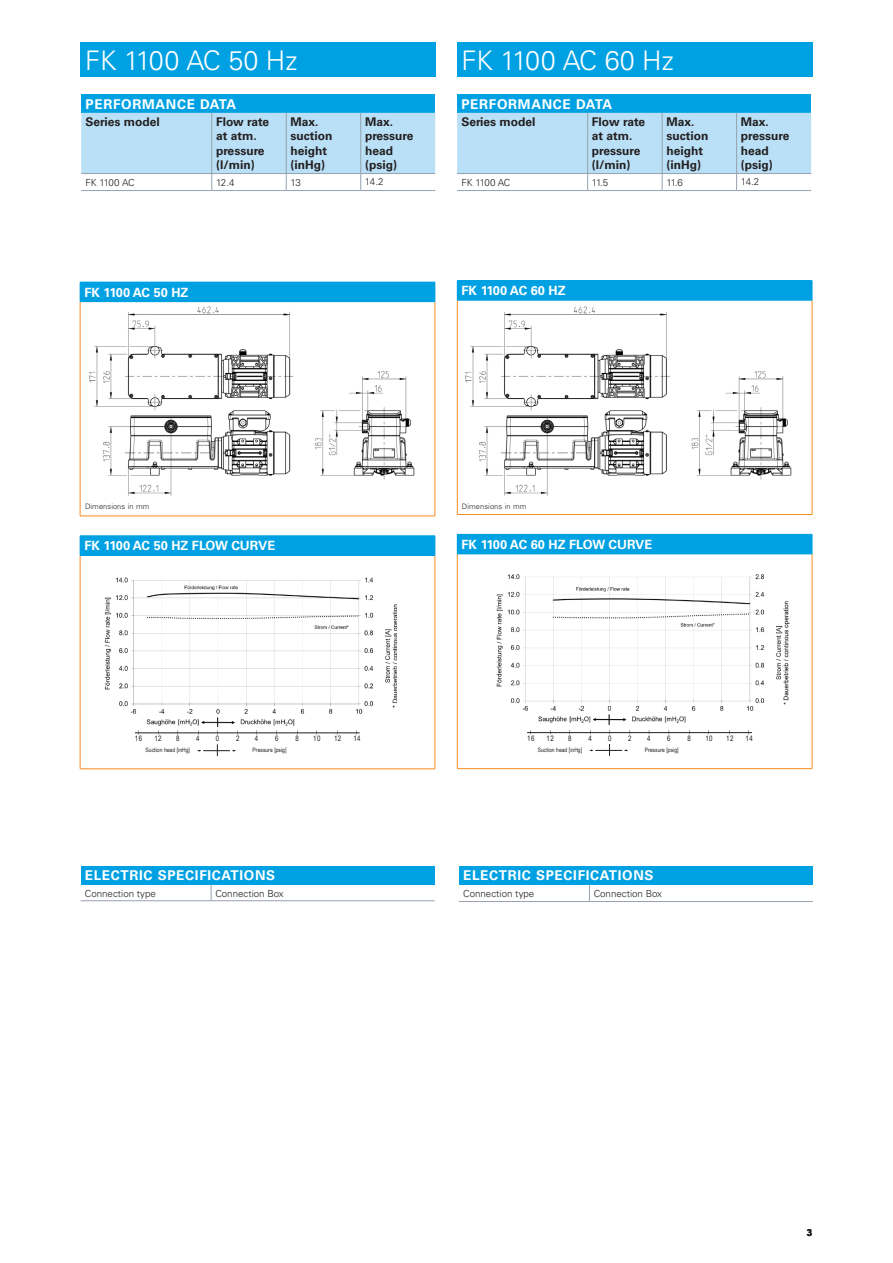
<style>
.page{position:relative;width:893px;height:1263px;background:#fff}
.page>*{position:absolute;margin:0;border:0;box-sizing:border-box;transform-origin:0 0}
.t1{font:300 27px "Univers";color:#fff}
.t2{font:700 13.5px "Univers";letter-spacing:.05em;color:#fff}
.t3{font:700 12.75px "Univers";color:#fff}
.t4{font:700 12px/14.4px "Univers";color:#231f20}
.t5{font:300 9.75px "Univers";color:#231f20}
.t6{font:700 9.75px "Arial";color:#231f20}
.t7{font:7.5px "Arial Narrow";letter-spacing:.06em;color:#231f20}
.t8{font:300 7.5px "Univers";letter-spacing:.01em;color:#231f20}
.t9{font:6px "Arial Narrow";letter-spacing:.01em;color:#231f20}
</style>
<div class="page">
<div style="left:81px;top:43px;width:355px;height:34px;background:#00a1e3"></div>
<div style="left:457px;top:43px;width:355px;height:34px;background:#00a1e3"></div>
<div style="left:80px;top:282px;width:355px;height:20px;background:#00a1e3"></div>
<hr style="left:80px;top:302px;width:1px;height:214px;background:#f68b1f">
<hr style="left:435px;top:302px;width:1px;height:214px;background:#f68b1f">
<hr style="left:80px;top:516px;width:355px;height:1px;background:#f68b1f">
<svg style="left:435px;top:282px;width:1px;height:19px"></svg>
<div style="left:80px;top:536px;width:355px;height:19px;background:#00a1e3"></div>
<hr style="left:80px;top:555px;width:1px;height:214px;background:#f68b1f">
<hr style="left:435px;top:555px;width:1px;height:214px;background:#f68b1f">
<hr style="left:80px;top:768px;width:355px;height:1px;background:#f68b1f">
<hr style="left:80px;top:535px;width:355px;height:1px;background:#00a1e3">
<svg style="left:435px;top:536px;width:1px;height:19px"></svg>
<hr style="left:80px;top:555px;width:355px;height:1px;background:#00a1e3">
<div style="left:81px;top:94px;width:354px;height:19px;background:#00a1e3"></div>
<hr style="left:81px;top:190px;width:131px;height:1px;background:#95a2b0">
<hr style="left:212px;top:190px;width:74px;height:1px;background:#95a2b0">
<hr style="left:286px;top:190px;width:75px;height:1px;background:#95a2b0">
<hr style="left:361px;top:190px;width:74px;height:1px;background:#95a2b0">
<svg style="left:81px;top:113px;width:354px;height:77px"></svg>
<div style="left:457px;top:281px;width:355px;height:19px;background:#00a1e3"></div>
<hr style="left:457px;top:300px;width:1px;height:214px;background:#f68b1f">
<hr style="left:812px;top:300px;width:1px;height:214px;background:#f68b1f">
<hr style="left:457px;top:514px;width:355px;height:1px;background:#f68b1f">
<hr style="left:457px;top:280px;width:355px;height:1px;background:#00a1e3">
<svg style="left:812px;top:281px;width:1px;height:19px"></svg>
<hr style="left:457px;top:300px;width:355px;height:1px;background:#00a1e3">
<div style="left:457px;top:534px;width:355px;height:20px;background:#00a1e3"></div>
<hr style="left:457px;top:554px;width:1px;height:214px;background:#f68b1f">
<hr style="left:812px;top:554px;width:1px;height:214px;background:#f68b1f">
<hr style="left:457px;top:768px;width:355px;height:1px;background:#f68b1f">
<svg style="left:812px;top:535px;width:1px;height:19px"></svg>
<hr style="left:457px;top:554px;width:355px;height:1px;background:#00a1e3">
<div style="left:457px;top:94px;width:354px;height:19px;background:#00a1e3"></div>
<hr style="left:662px;top:190px;width:75px;height:1px;background:#95a2b0">
<hr style="left:737px;top:190px;width:74px;height:1px;background:#95a2b0">
<svg style="left:457px;top:113px;width:354px;height:77px"></svg>
<hr style="left:457px;top:190px;width:131px;height:1px;background:#95a2b0">
<hr style="left:588px;top:190px;width:74px;height:1px;background:#95a2b0">
<div style="left:459px;top:866px;width:354px;height:18px;background:#00a1e3"></div>
<hr style="left:459px;top:901px;width:130px;height:1px;background:#95a2b0">
<svg style="left:589px;top:884px;width:1px;height:17px"></svg>
<hr style="left:589px;top:901px;width:224px;height:1px;background:#95a2b0">
<div style="left:81px;top:866px;width:354px;height:18px;background:#00a1e3"></div>
<hr style="left:81px;top:900px;width:130px;height:1px;background:#95a2b0">
<svg style="left:211px;top:884px;width:1px;height:16px"></svg>
<hr style="left:211px;top:900px;width:224px;height:1px;background:#95a2b0">
<img style="left:496px;top:574px;width:294px;height:152px">
<img style="left:104px;top:577px;width:293px;height:150px">
<img style="left:89px;top:306px;width:326px;height:190px">
<img style="left:465px;top:306px;width:327px;height:190px">
<hr style="left:135px;top:732px;width:225px;height:1px;background:#231f20">
<svg style="left:197px;top:744px;width:39px;height:12px"></svg>
<hr style="left:527px;top:732px;width:225px;height:1px;background:#231f20">
<svg style="left:589px;top:744px;width:39px;height:12px"></svg>
<h1 class="t1" style="left:85px;top:44px;width:214px">FK 1100 AC 50 Hz</h1>
<h1 class="t1" style="left:461px;top:44px;width:214px">FK 1100 AC 60 Hz</h1>
<p class="t2" style="left:85px;top:96px;width:152px">PERFORMANCE DATA</p>
<p class="t4" style="left:85px;top:115px;width:76px">Series model</p>
<p class="t4" style="left:216px;top:115px;width:55px">Flow rate at atm. pressure (l/min)</p>
<p class="t4" style="left:290px;top:115px;width:43px">Max. suction height (inHg)</p>
<p class="t4" style="left:365px;top:115px;width:50px">Max. pressure head (psig)</p>
<p class="t5" style="left:85px;top:176px;width:51px">FK 1100 AC</p>
<p class="t5" style="left:216px;top:176px;width:20px">12.4</p>
<p class="t5" style="left:290px;top:176px;width:12px">13</p>
<p class="t5" style="left:365px;top:176px;width:20px">14.2</p>
<p class="t3" style="left:84px;top:285px;width:106px">FK 1100 AC 50 HZ</p>
<p class="t2" style="left:461px;top:96px;width:152px">PERFORMANCE DATA</p>
<p class="t4" style="left:461px;top:115px;width:76px">Series model</p>
<p class="t4" style="left:592px;top:115px;width:55px">Flow rate at atm. pressure (l/min)</p>
<p class="t4" style="left:666px;top:115px;width:43px">Max. suction height (inHg)</p>
<p class="t4" style="left:741px;top:115px;width:50px">Max. pressure head (psig)</p>
<p class="t5" style="left:461px;top:176px;width:51px">FK 1100 AC</p>
<p class="t5" style="left:592px;top:176px;width:18px">11.5</p>
<p class="t5" style="left:666px;top:176px;width:18px">11.6</p>
<p class="t5" style="left:741px;top:176px;width:20px">14.2</p>
<p class="t3" style="left:462px;top:283px;width:106px">FK 1100 AC 60 HZ</p>
<p class="t8" style="left:85px;top:502px;width:66px">Dimensions in mm</p>
<p class="t8" style="left:462px;top:502px;width:66px">Dimensions in mm</p>
<p class="t3" style="left:84px;top:538px;width:192px">FK 1100 AC 50 HZ FLOW CURVE</p>
<p class="t3" style="left:462px;top:537px;width:192px">FK 1100 AC 60 HZ FLOW CURVE</p>
<p class="t7" style="left:135px;top:733px;width:9px">16</p>
<p class="t7" style="left:154px;top:733px;width:9px">12</p>
<p class="t7" style="left:176px;top:733px;width:5px">8</p>
<p class="t7" style="left:196px;top:733px;width:5px">4</p>
<p class="t7" style="left:216px;top:733px;width:5px">0</p>
<p class="t7" style="left:236px;top:733px;width:5px">2</p>
<p class="t7" style="left:255px;top:733px;width:5px">4</p>
<p class="t7" style="left:275px;top:733px;width:5px">6</p>
<p class="t7" style="left:295px;top:733px;width:5px">8</p>
<p class="t7" style="left:313px;top:733px;width:9px">10</p>
<p class="t7" style="left:334px;top:733px;width:9px">12</p>
<p class="t7" style="left:353px;top:733px;width:9px">14</p>
<p class="t9" style="left:146px;top:746px;width:46px">Suction head [inHg]</p>
<p class="t9" style="left:253px;top:746px;width:35px">Pressure [psig]</p>
<p class="t7" style="left:527px;top:732px;width:9px">16</p>
<p class="t7" style="left:546px;top:732px;width:9px">12</p>
<p class="t7" style="left:568px;top:732px;width:5px">8</p>
<p class="t7" style="left:588px;top:732px;width:5px">4</p>
<p class="t7" style="left:608px;top:732px;width:5px">0</p>
<p class="t7" style="left:628px;top:732px;width:5px">2</p>
<p class="t7" style="left:647px;top:732px;width:5px">4</p>
<p class="t7" style="left:667px;top:732px;width:5px">6</p>
<p class="t7" style="left:687px;top:732px;width:5px">8</p>
<p class="t7" style="left:705px;top:732px;width:9px">10</p>
<p class="t7" style="left:726px;top:732px;width:9px">12</p>
<p class="t7" style="left:746px;top:732px;width:9px">14</p>
<p class="t9" style="left:538px;top:746px;width:46px">Suction head [inHg]</p>
<p class="t9" style="left:645px;top:746px;width:35px">Pressure [psig]</p>
<p class="t2" style="left:85px;top:867px;width:192px">ELECTRIC SPECIFICATIONS</p>
<p class="t5" style="left:85px;top:887px;width:73px">Connection type</p>
<p class="t5" style="left:215px;top:887px;width:70px">Connection Box</p>
<p class="t2" style="left:463px;top:867px;width:192px">ELECTRIC SPECIFICATIONS</p>
<p class="t5" style="left:463px;top:887px;width:73px">Connection type</p>
<p class="t5" style="left:594px;top:887px;width:70px">Connection Box</p>
<p class="t6" style="left:807px;top:1226px;width:7px">3</p>
</div>
